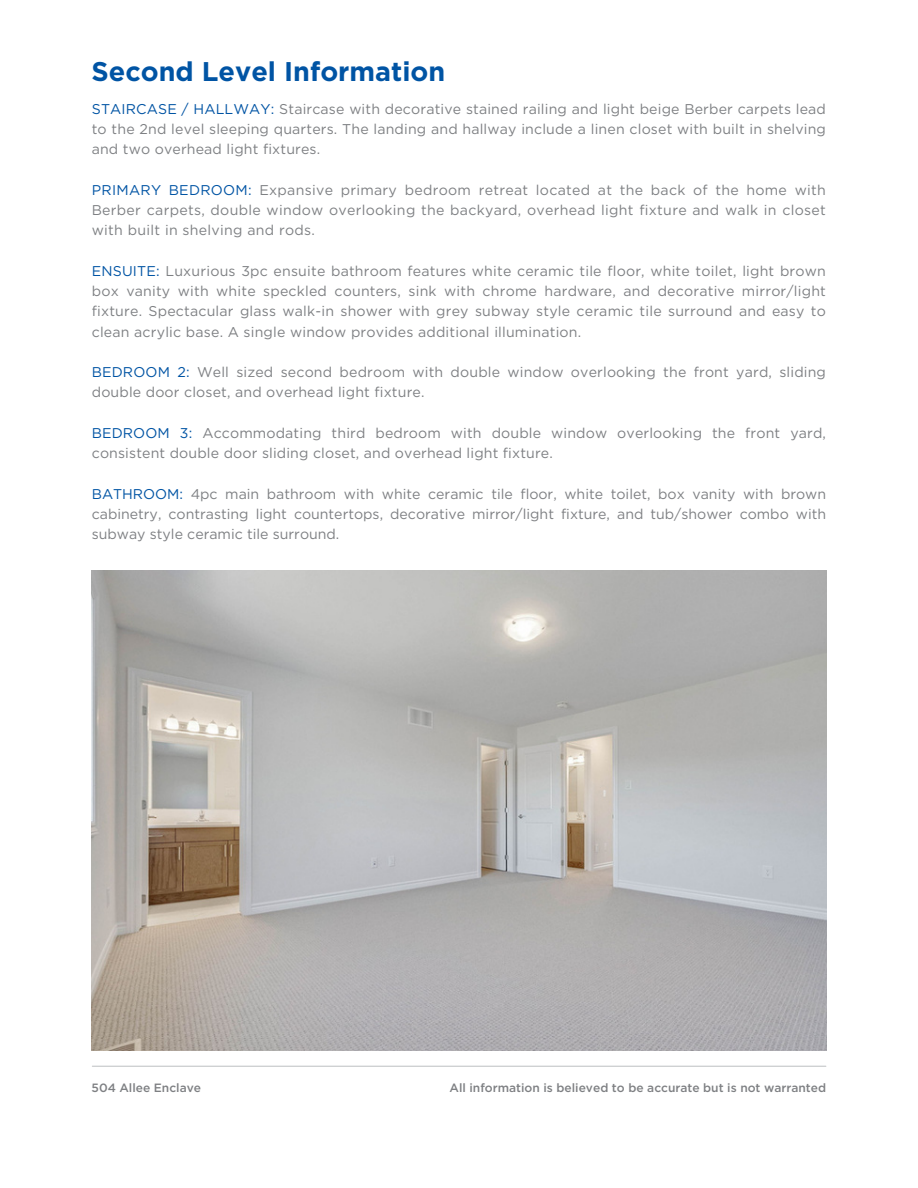
<style>
.page{position:relative;width:918px;height:1188px;background:#fff}
.page>*{position:absolute;margin:0;border:0;box-sizing:border-box;transform-origin:0 0}
.t1{font:700 27px "Gotham";color:#0054a4}
.t2{font:14.1px/20.2px "Gotham";letter-spacing:.01em;color:#7e8083;text-align:justify}
.t3{font:500 12px "Gotham";color:#7e8083}
.s1{color:#0054a4}
</style>
<div class="page">
<img style="left:92px;top:570px;width:734px;height:481px">
<hr style="left:92px;top:1066px;width:734px;height:1px;background:#c4c6c8">
<p class="t1" style="left:92px;top:55px;width:355px">Second Level Information</p>
<p class="t2" style="left:92px;top:99px;width:736px"><span class="s1">STAIRCASE / HALLWAY:</span> Staircase with decorative stained railing and light beige Berber carpets lead to the 2nd level sleeping quarters. The landing and hallway include a linen closet with built in shelving and two overhead light fixtures.</p>
<p class="t2" style="left:92px;top:180px;width:736px"><span class="s1">PRIMARY BEDROOM:</span> Expansive primary bedroom retreat located at the back of the home with Berber carpets, double window overlooking the backyard, overhead light fixture and walk in closet with built in shelving and rods.</p>
<p class="t2" style="left:92px;top:261px;width:736px"><span class="s1">ENSUITE:</span> Luxurious 3pc ensuite bathroom features white ceramic tile floor, white toilet, light brown box vanity with white speckled counters, sink with chrome hardware, and decorative mirror/light fixture. Spectacular glass walk-in shower with grey subway style ceramic tile surround and easy to clean acrylic base. A single window provides additional illumination.</p>
<p class="t2" style="left:92px;top:362px;width:736px"><span class="s1">BEDROOM 2:</span> Well sized second bedroom with double window overlooking the front yard, sliding double door closet, and overhead light fixture.</p>
<p class="t2" style="left:92px;top:423px;width:736px"><span class="s1">BEDROOM 3:</span> Accommodating third bedroom with double window overlooking the front yard, consistent double door sliding closet, and overhead light fixture.</p>
<p class="t2" style="left:92px;top:483px;width:736px"><span class="s1">BATHROOM:</span> 4pc main bathroom with white ceramic tile floor, white toilet, box vanity with brown cabinetry, contrasting light countertops, decorative mirror/light fixture, and tub/shower combo with subway style ceramic tile surround.</p>
<p class="t3" style="left:92px;top:1080px;width:111px">504 Allee Enclave</p>
<p class="t3" style="left:450px;top:1080px;width:378px">All information is believed to be accurate but is not warranted</p>
</div>
